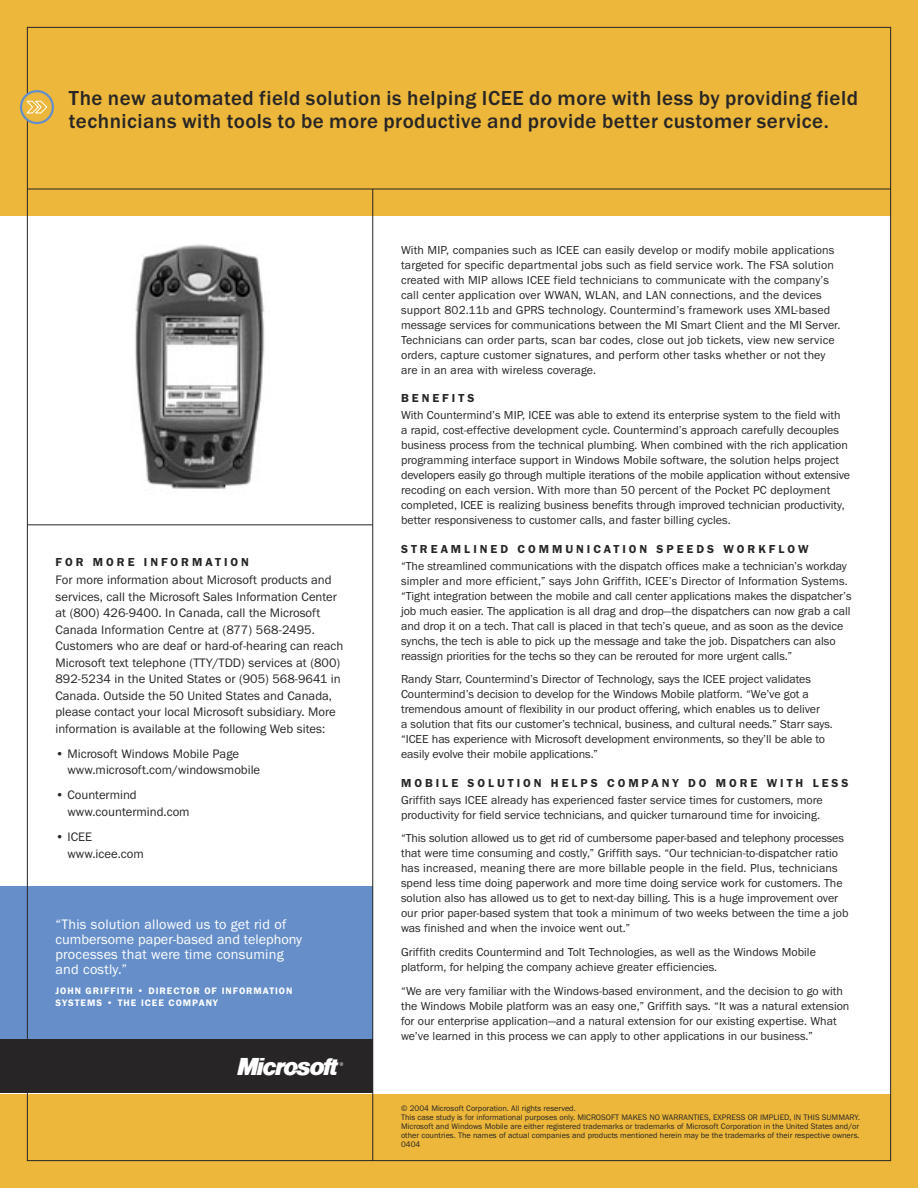
<style>
.page{position:relative;width:918px;height:1188px;background:#ecb73a}
.page>*{position:absolute;margin:0;border:0;box-sizing:border-box;transform-origin:0 0}
.callout_-_big_u_lc{font:500 21px/22.5px "Franklin Got T";letter-spacing:.025em;color:#272525}
.t1{font:19.5px "Microsoft Logo";color:#fff}
.quote{font:14.25px/15px "Franklin Got T";letter-spacing:.015em;color:#fff}
.bc{font:12.75px/16.5px "Franklin Got T";color:#272525}
.bc_-_smaller{font:12px/15px "Franklin Got T";color:#272525}
.sub_-_all_caps_black_tracked{font:600 12px "Franklin Got T";letter-spacing:.25em;color:#272525}
.quote_caption{font:600 9.75px/12px "Franklin Got T";letter-spacing:.1em;color:#fff}
.info{font:8.25px/9px "Franklin Got T";color:#272525}
</style>
<div class="page">
<div style="left:0;top:216px;width:891px;height:878px;background:#fff"></div>
<div style="left:0;top:886px;width:373px;height:153px;background:#668fc9"></div>
<hr style="left:27px;top:189px;width:864px;height:1px;background:#272525">
<hr style="left:372px;top:189px;width:1px;height:972px;background:#272525">
<div style="left:0;top:1040px;width:373px;height:53px;background:#272525"></div>
<svg style="left:21px;top:91px;width:32px;height:32px"></svg>
<svg style="left:27px;top:101px;width:20px;height:12px"></svg>
<div style="left:20px;top:90px;width:34px;height:34px;border:2px solid #668fc9;border-radius:50%"></div>
<img style="left:135px;top:244px;width:130px;height:245px">
<hr style="left:27px;top:524px;width:346px;height:1px;background:#272525">
<p class="callout_-_big_u_lc" style="left:69px;top:87px;width:790px">The new automated field solution is helping ICEE do more with less by providing field technicians with tools to be more productive and provide better customer service.</p>
<p class="sub_-_all_caps_black_tracked" style="left:55px;top:555px;width:195px">FOR MORE INFORMATION</p>
<p class="bc" style="left:55px;top:572px;width:289px">For more information about Microsoft products and services, call the Microsoft Sales Information Center at (800) 426-9400. In Canada, call the Microsoft Canada Information Centre at (877) 568-2495.<br>Customers who are deaf or hard-of-hearing can reach Microsoft text telephone (TTY/TDD) services at (800)<br>892-5234 in the United States or (905) 568-9641 in Canada. Outside the 50 United States and Canada, please contact your local Microsoft subsidiary. More information is available at the following Web sites:</p>
<p class="bc" style="left:68px;top:745px;width:194px;text-indent:-12px">• Microsoft Windows Mobile Page www.microsoft.com/windowsmobile</p>
<p class="bc" style="left:68px;top:787px;width:124px;text-indent:-12px">• Countermind www.countermind.com</p>
<p class="bc" style="left:68px;top:828px;width:78px;text-indent:-12px">• ICEE www.icee.com</p>
<p class="quote" style="left:55px;top:916px;width:248px">“This solution allowed us to get rid of cumbersome paper-based and telephony processes that were time consuming and costly.”</p>
<p class="quote_caption" style="left:55px;top:985px;width:238px">JOHN GRIFFITH • DIRECTOR OF INFORMATION<br>SYSTEMS • THE ICEE COMPANY</p>
<p class="t1" style="left:237px;top:1057px;width:109px">M</p>
<p class="bc_-_smaller" style="left:401px;top:242px;width:441px">With MIP, companies such as ICEE can easily develop or modify mobile applications targeted for specific departmental jobs such as field service work. The FSA solution created with MIP allows ICEE field technicians to communicate with the company’s call center application over WWAN, WLAN, and LAN connections, and the devices support 802.11b and GPRS technology. Countermind’s framework uses XML-based message services for communications between the MI Smart Client and the MI Server.<br>Technicians can order parts, scan bar codes, close out job tickets, view new service orders, capture customer signatures, and perform other tasks whether or not they are in an area with wireless coverage.</p>
<p class="sub_-_all_caps_black_tracked" style="left:401px;top:392px;width:75px">BENEFITS</p>
<p class="bc_-_smaller" style="left:401px;top:408px;width:451px">With Countermind’s MIP, ICEE was able to extend its enterprise system to the field with<br>a rapid, cost-effective development cycle. Countermind’s approach carefully decouples business process from the technical plumbing. When combined with the rich application programming interface support in Windows Mobile software, the solution helps project developers easily go through multiple iterations of the mobile application without extensive recoding on each version. With more than 50 percent of the Pocket PC deployment completed, ICEE is realizing business benefits through improved technician productivity, better responsiveness to customer calls, and faster billing cycles.</p>
<p class="sub_-_all_caps_black_tracked" style="left:401px;top:542px;width:409px">STREAMLINED COMMUNICATION SPEEDS WORKFLOW</p>
<p class="bc_-_smaller" style="left:401px;top:558px;width:452px">“The streamlined communications with the dispatch offices make a technician’s workday simpler and more efficient,” says John Griffith, ICEE’s Director of Information Systems. “Tight integration between the mobile and call center applications makes the dispatcher’s job much easier. The application is all drag and drop—the dispatchers can now grab a call and drop it on a tech. That call is placed in that tech’s queue, and as soon as the device synchs, the tech is able to pick up the message and take the job. Dispatchers can also reassign priorities for the techs so they can be rerouted for more urgent calls.”</p>
<p class="bc_-_smaller" style="left:401px;top:672px;width:433px">Randy Starr, Countermind’s Director of Technology, says the ICEE project validates Countermind’s decision to develop for the Windows Mobile platform. “We’ve got a tremendous amount of flexibility in our product offering, which enables us to deliver<br>a solution that fits our customer’s technical, business, and cultural needs.” Starr says. “ICEE has experience with Microsoft development environments, so they’ll be able to easily evolve their mobile applications.”</p>
<p class="sub_-_all_caps_black_tracked" style="left:401px;top:776px;width:449px">MOBILE SOLUTION HELPS COMPANY DO MORE WITH LESS</p>
<p class="bc_-_smaller" style="left:401px;top:792px;width:423px">Griffith says ICEE already has experienced faster service times for customers, more productivity for field service technicians, and quicker turnaround time for invoicing.</p>
<p class="bc_-_smaller" style="left:401px;top:831px;width:449px">“This solution allowed us to get rid of cumbersome paper-based and telephony processes that were time consuming and costly,” Griffith says. “Our technician-to-dispatcher ratio has increased, meaning there are more billable people in the field. Plus, technicians spend less time doing paperwork and more time doing service work for customers. The solution also has allowed us to get to next-day billing. This is a huge improvement over our prior paper-based system that took a minimum of two weeks between the time a job was finished and when the invoice went out.”</p>
<p class="bc_-_smaller" style="left:401px;top:944px;width:416px">Griffith credits Countermind and Tolt Technologies, as well as the Windows Mobile platform, for helping the company achieve greater efficiencies.</p>
<p class="bc_-_smaller" style="left:401px;top:983px;width:450px">“We are very familiar with the Windows-based environment, and the decision to go with the Windows Mobile platform was an easy one,” Griffith says. “It was a natural extension for our enterprise application—and a natural extension for our existing expertise. What we’ve learned in this process we can apply to other applications in our business.”</p>
<p class="info" style="left:401px;top:1104px;width:461px">© 2004 Microsoft Corporation. All rights reserved.<br>This case study is for informational purposes only. MICROSOFT MAKES NO WARRANTIES, EXPRESS OR IMPLIED, IN THIS SUMMARY.<br>Microsoft and Windows Mobile are either registered trademarks or trademarks of Microsoft Corporation in the United States and/or other countries. The names of actual companies and products mentioned herein may be the trademarks of their respective owners.<br>0404</p>
</div>
